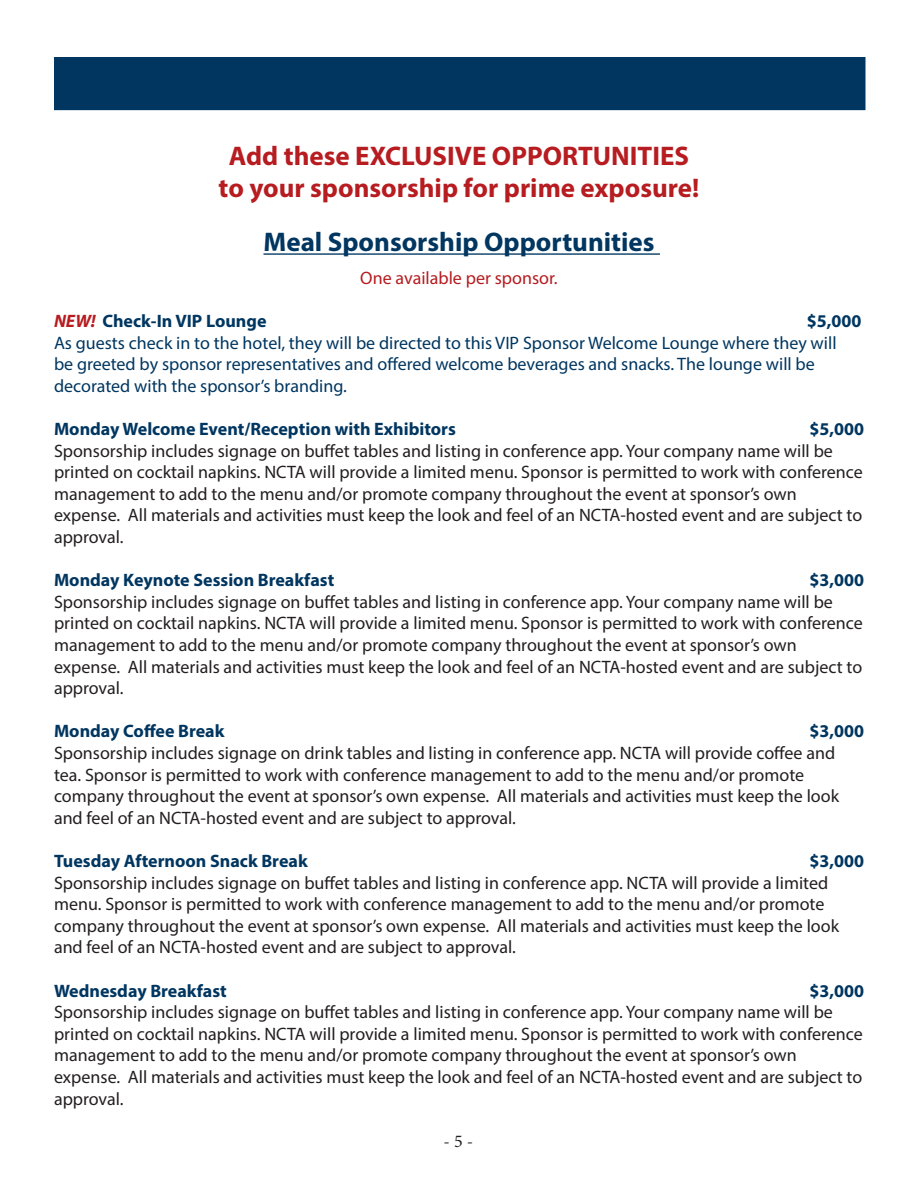
<style>
.page{position:relative;width:918px;height:1188px;background:#fff}
.page>*{position:absolute;margin:0;border:0;box-sizing:border-box;transform-origin:0 0}
.t1{font:700 27px "Myriad Pro";color:#b61c20}
.t2{font:700 27px "Myriad Pro";color:#003660}
.t3{font:18px/21.6px "Myriad Pro";color:#231f20}
.t4{font:18px/21.6px "Myriad Pro";color:#003660}
.t5{font:700 18px "Myriad Pro";color:#003660}
.t6{font:18px "Myriad Pro";color:#b61c20}
.t7{font:18px "Minion Pro";color:#231f20}
.s1{font-style:italic;color:#b61c20}
</style>
<div class="page">
<hr style="left:263px;top:253px;width:397px;height:2px;background:#003660">
<div style="left:54px;top:57px;width:812px;height:53px;background:#003660"></div>
<p class="t1" style="left:229px;top:138px;width:462px">Add these EXCLUSIVE OPPORTUNITIES</p>
<p class="t1" style="left:219px;top:171px;width:482px">to your sponsorship for prime exposure!</p>
<p class="t2" style="left:263px;top:225px;width:393px">Meal Sponsorship Opportunities</p>
<p class="t6" style="left:360px;top:267px;width:199px">One available per sponsor.</p>
<p class="t5" style="left:54px;top:309px;width:214px"><span class="s1">NEW!</span> Check-In VIP Lounge</p>
<p class="t5" style="left:807px;top:309px;width:56px">$5,000</p>
<p class="t4" style="left:54px;top:331px;width:784px">As guests check in to the hotel, they will be directed to this VIP Sponsor Welcome Lounge where they will be greeted by sponsor representatives and offered welcome beverages and snacks. The lounge will be decorated with the sponsor’s branding.</p>
<p class="t5" style="left:54px;top:417px;width:403px">Monday Welcome Event/Reception with Exhibitors</p>
<p class="t5" style="left:809px;top:417px;width:56px">$5,000</p>
<p class="t3" style="left:54px;top:439px;width:810px">Sponsorship includes signage on buffet tables and listing in conference app. Your company name will be printed on cocktail napkins. NCTA will provide a limited menu. Sponsor is permitted to work with conference management to add to the menu and/or promote company throughout the event at sponsor’s own expense. All materials and activities must keep the look and feel of an NCTA-hosted event and are subject to approval.</p>
<p class="t5" style="left:54px;top:568px;width:282px">Monday Keynote Session Breakfast</p>
<p class="t5" style="left:809px;top:568px;width:56px">$3,000</p>
<p class="t3" style="left:54px;top:591px;width:810px">Sponsorship includes signage on buffet tables and listing in conference app. Your company name will be printed on cocktail napkins. NCTA will provide a limited menu. Sponsor is permitted to work with conference management to add to the menu and/or promote company throughout the event at sponsor’s own expense. All materials and activities must keep the look and feel of an NCTA-hosted event and are subject to approval.</p>
<p class="t5" style="left:54px;top:720px;width:172px">Monday Coffee Break</p>
<p class="t5" style="left:809px;top:720px;width:56px">$3,000</p>
<p class="t3" style="left:54px;top:742px;width:787px">Sponsorship includes signage on drink tables and listing in conference app. NCTA will provide coffee and tea. Sponsor is permitted to work with conference management to add to the menu and/or promote company throughout the event at sponsor’s own expense. All materials and activities must keep the look and feel of an NCTA-hosted event and are subject to approval.</p>
<p class="t5" style="left:54px;top:849px;width:255px">Tuesday Afternoon Snack Break</p>
<p class="t5" style="left:809px;top:849px;width:56px">$3,000</p>
<p class="t3" style="left:54px;top:871px;width:787px">Sponsorship includes signage on buffet tables and listing in conference app. NCTA will provide a limited menu. Sponsor is permitted to work with conference management to add to the menu and/or promote company throughout the event at sponsor’s own expense. All materials and activities must keep the look and feel of an NCTA-hosted event and are subject to approval.</p>
<p class="t5" style="left:54px;top:979px;width:174px">Wednesday Breakfast</p>
<p class="t5" style="left:809px;top:979px;width:56px">$3,000</p>
<p class="t3" style="left:54px;top:1001px;width:810px">Sponsorship includes signage on buffet tables and listing in conference app. Your company name will be printed on cocktail napkins. NCTA will provide a limited menu. Sponsor is permitted to work with conference management to add to the menu and/or promote company throughout the event at sponsor’s own expense. All materials and activities must keep the look and feel of an NCTA-hosted event and are subject to approval.</p>
<p class="t7" style="left:444px;top:1129px;width:31px">- 5 -</p>
</div>
